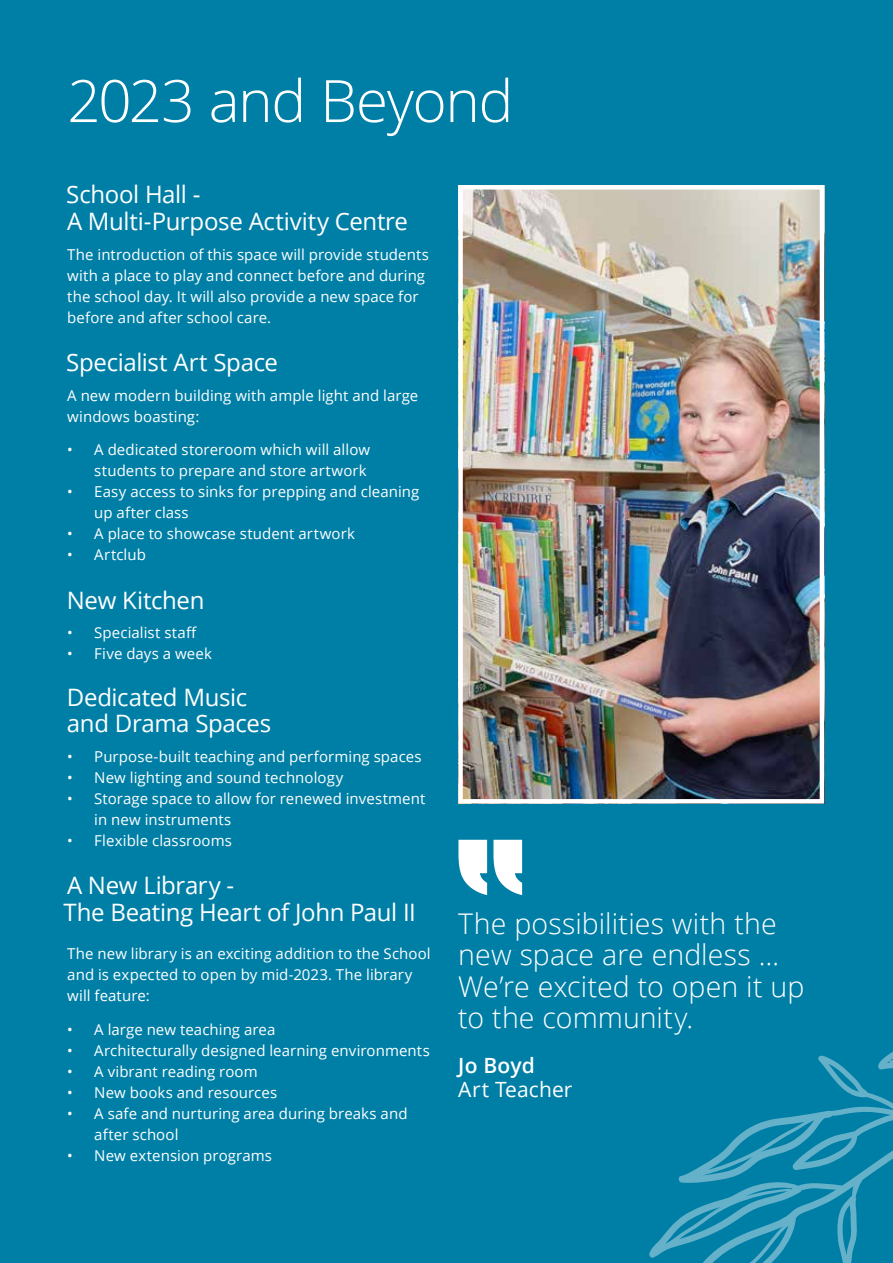
<style>
.page{position:relative;width:893px;height:1263px;background:#007fa6}
.page>*{position:absolute;margin:0;border:0;box-sizing:border-box;transform-origin:0 0}
.t1{font:300 58.5px "Open Sans";letter-spacing:-.025em;color:#fff}
.t2{font:300 28.5px/31.5px "Open Sans";letter-spacing:.005em;color:#fff}
.t3{font:24px/27px "Open Sans";letter-spacing:-.015em;color:#fff}
.t4{font:21px "Open Sans";letter-spacing:.005em;color:#fff}
.t5{font:600 21px "Open Sans";letter-spacing:.005em;color:#fff}
.t6{font:15px/21px "Open Sans";letter-spacing:.005em;color:#fff}
</style>
<div class="page">
<svg style="left:458px;top:840px;width:64px;height:55px"></svg>
<svg style="left:649px;top:1052px;width:244px;height:211px"></svg>
<img style="left:463px;top:190px;width:356px;height:608px">
<div style="left:458px;top:185px;width:366px;height:618px;border:4px solid #fff"></div>
<h1 class="t1" style="left:67px;top:61px;width:448px">2023 and Beyond</h1>
<h3 class="t3" style="left:66px;top:181px;width:343px">School Hall -<br>A Multi-Purpose Activity Centre</h3>
<p class="t6" style="left:67px;top:244px;width:363px">The introduction of this space will provide students with a place to play and connect before and during the school day. It will also provide a new space for before and after school care.</p>
<h3 class="t3" style="left:66px;top:348px;width:213px">Specialist Art Space</h3>
<p class="t6" style="left:67px;top:384px;width:353px">A new modern building with ample light and large windows boasting:</p>
<p class="t6" style="left:67px;top:439px;width:304px;text-align:right">• A dedicated storeroom which will allow students to prepare and store artwork</p>
<p class="t6" style="left:94px;top:481px;width:327px;text-indent:-27px">• Easy access to sinks for prepping and cleaning up after class</p>
<p class="t6" style="left:67px;top:523px;width:289px">• A place to showcase student artwork</p>
<p class="t6" style="left:67px;top:544px;width:80px">• Artclub</p>
<h3 class="t3" style="left:67px;top:586px;width:139px">New Kitchen</h3>
<p class="t6" style="left:67px;top:622px;width:131px">• Specialist staff</p>
<p class="t6" style="left:67px;top:643px;width:146px">• Five days a week</p>
<h3 class="t3" style="left:67px;top:684px;width:206px;line-height:26px">Dedicated Music and Drama Spaces</h3>
<p class="t6" style="left:67px;top:745px;width:356px">• Purpose-built teaching and performing spaces</p>
<p class="t6" style="left:67px;top:766px;width:278px">• New lighting and sound technology</p>
<p class="t6" style="left:94px;top:787px;width:333px;text-indent:-27px">• Storage space to allow for renewed investment in new instruments</p>
<p class="t6" style="left:67px;top:829px;width:166px">• Flexible classrooms</p>
<h3 class="t3" style="left:64px;top:871px;width:354px">A New Library -<br>The Beating Heart of John Paul II</h3>
<p class="t6" style="left:67px;top:943px;width:365px">The new library is an exciting addition to the School and is expected to open by mid-2023. The library will feature:</p>
<p class="t6" style="left:67px;top:1018px;width:210px">• A large new teaching area</p>
<p class="t6" style="left:67px;top:1039px;width:364px">• Architecturally designed learning environments</p>
<p class="t6" style="left:67px;top:1060px;width:192px">• A vibrant reading room</p>
<p class="t6" style="left:67px;top:1081px;width:211px">• New books and resources</p>
<p class="t6" style="left:94px;top:1102px;width:315px;text-indent:-27px">• A safe and nurturing area during breaks and after school</p>
<p class="t6" style="left:67px;top:1144px;width:206px">• New extension programs</p>
<h2 class="t2" style="left:458px;top:907px;width:348px">The possibilities with the new space are endless …<br>We’re excited to open it up to the community.</h2>
<h3 class="t5" style="left:458px;top:1051px;width:78px">Jo Boyd</h3>
<h3 class="t4" style="left:458px;top:1075px;width:116px">Art Teacher</h3>
</div>
